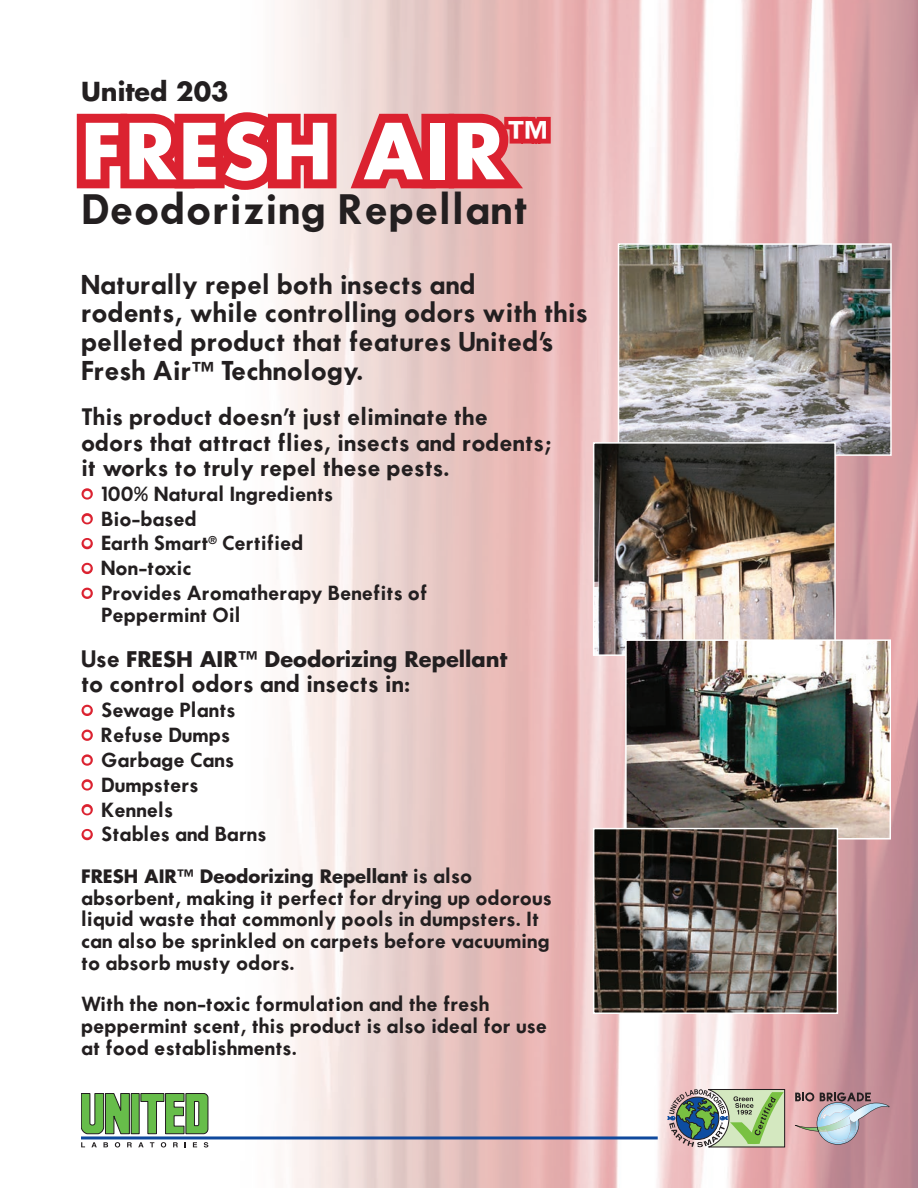
<style>
.page{position:relative;width:918px;height:1188px;background:#fff}
.page>*{position:absolute;margin:0;border:0;box-sizing:border-box;transform-origin:0 0}
.t1{font:700 75px "Futura";letter-spacing:.04em;color:#fff}
.t2{font:600 37.5px "Futura";letter-spacing:.02em;color:#231f20}
.t3{font:700 25.5px "Futura";color:#231f20}
.t4{font:600 24px/28.8px "Futura";color:#231f20}
.t5{font:600 21px/25.2px "Futura";color:#231f20}
.t6{font:600 18px/21.6px "Futura";color:#231f20}
.s1{font-weight:700}
.s2{font-weight:700;color:#fff}
</style>
<div class="page">
<img style="left:81px;top:0;width:837px;height:1188px">
<svg style="left:668px;top:1089px;width:117px;height:58px;background:#98ac90"></svg>
<svg style="left:81px;top:1093px;width:49px;height:41px;background:#6faa5b"></svg>
<svg style="left:81px;top:1142px;width:4px;height:5px"></svg>
<svg style="left:91px;top:1142px;width:6px;height:5px"></svg>
<svg style="left:103px;top:1142px;width:5px;height:5px"></svg>
<svg style="left:115px;top:1142px;width:5px;height:5px"></svg>
<svg style="left:127px;top:1142px;width:5px;height:5px"></svg>
<svg style="left:138px;top:1142px;width:6px;height:5px"></svg>
<svg style="left:150px;top:1142px;width:4px;height:5px"></svg>
<svg style="left:161px;top:1142px;width:5px;height:5px"></svg>
<svg style="left:173px;top:1142px;width:5px;height:5px"></svg>
<svg style="left:193px;top:1142px;width:4px;height:5px"></svg>
<svg style="left:204px;top:1142px;width:4px;height:5px"></svg>
<div style="left:131px;top:1094px;width:8px;height:40px;background:#67bd4a"></div>
<div style="left:131px;top:1093px;width:9px;height:41px;border:1px solid #231f20"></div>
<svg style="left:140px;top:1093px;width:68px;height:41px"></svg>
<hr style="left:81px;top:1136px;width:577px;height:3px;background:#0f499d">
<svg style="left:76px;top:102px;width:479px;height:97px;background:#e2636b"></svg>
<div style="left:82px;top:488px;width:11px;height:12px;border:4px solid #db2230;border-radius:50%"></div>
<div style="left:82px;top:513px;width:11px;height:11px;border:4px solid #db2230;border-radius:50%"></div>
<div style="left:82px;top:538px;width:11px;height:11px;border:4px solid #db2230;border-radius:50%"></div>
<div style="left:82px;top:563px;width:11px;height:11px;border:4px solid #db2230;border-radius:50%"></div>
<div style="left:82px;top:588px;width:11px;height:11px;border:4px solid #db2230;border-radius:50%"></div>
<div style="left:82px;top:705px;width:11px;height:11px;border:4px solid #db2230;border-radius:50%"></div>
<div style="left:82px;top:730px;width:11px;height:11px;border:4px solid #db2230;border-radius:50%"></div>
<div style="left:82px;top:754px;width:11px;height:12px;border:4px solid #db2230;border-radius:50%"></div>
<div style="left:82px;top:779px;width:11px;height:12px;border:4px solid #db2230;border-radius:50%"></div>
<div style="left:82px;top:804px;width:11px;height:11px;border:4px solid #db2230;border-radius:50%"></div>
<div style="left:82px;top:829px;width:11px;height:11px;border:4px solid #db2230;border-radius:50%"></div>
<img style="left:617px;top:243px;width:275px;height:214px">
<img style="left:592px;top:441px;width:245px;height:216px">
<svg style="left:795px;top:1092px;width:95px;height:53px;background:#b9a2aa"></svg>
<img style="left:624px;top:639px;width:268px;height:201px">
<svg style="left:592px;top:827px;width:247px;height:188px;background:#524c45"></svg>
<p class="t3" style="left:81px;top:75px;width:149px">United 203</p>
<p class="t1" style="left:81px;top:101px;width:469px">FRESH AIR<sup>™</sup></p>
<p class="t2" style="left:81px;top:183px;width:449px">Deodorizing Repellant</p>
<p class="t4" style="left:81px;top:269px;width:508px">Naturally repel both insects and<br>rodents, while controlling odors with this pelleted product that features United’s Fresh Air<span class="s1">™</span> Technology.</p>
<p class="t5" style="left:81px;top:404px;width:472px">This product doesn’t just eliminate the odors that attract flies, insects and rodents; it works to truly repel these pests.</p>
<p class="t6" style="left:81px;top:482px;width:254px"><span class="s2">•</span> 100% Natural Ingredients</p>
<p class="t6" style="left:81px;top:507px;width:117px"><span class="s2">•</span> Bio-based</p>
<p class="t6" style="left:81px;top:532px;width:224px"><span class="s2">•</span> Earth Smart<sup>®</sup> Certified</p>
<p class="t6" style="left:81px;top:557px;width:112px"><span class="s2">•</span> Non-toxic</p>
<p class="t6" style="left:101px;top:582px;width:328px;text-indent:-20px"><span class="s2">•</span> Provides Aromatherapy Benefits of<br>Peppermint Oil</p>
<p class="t5" style="left:81px;top:646px;width:428px">Use <span class="s1">FRESH AIR™ Deodorizing Repellant </span>to control odors and insects in:</p>
<p class="t6" style="left:81px;top:699px;width:156px"><span class="s2">•</span> Sewage Plants</p>
<p class="t6" style="left:81px;top:724px;width:151px"><span class="s2">•</span> Refuse Dumps</p>
<p class="t6" style="left:81px;top:749px;width:155px"><span class="s2">•</span> Garbage Cans</p>
<p class="t6" style="left:81px;top:773px;width:119px"><span class="s2">•</span> Dumpsters</p>
<p class="t6" style="left:81px;top:798px;width:94px"><span class="s2">•</span> Kennels</p>
<p class="t6" style="left:81px;top:823px;width:187px"><span class="s2">•</span> Stables and Barns</p>
<p class="t6" style="left:81px;top:865px;width:473px"><span class="s1">FRESH AIR™ Deodorizing Repellant</span> is also absorbent, making it perfect for drying up odorous liquid waste that commonly pools in dumpsters. It can also be sprinkled on carpets before vacuuming to absorb musty odors.</p>
<p class="t6" style="left:81px;top:993px;width:468px">With the non-toxic formulation and the fresh peppermint scent, this product is also ideal for use at food establishments.</p>
</div>
